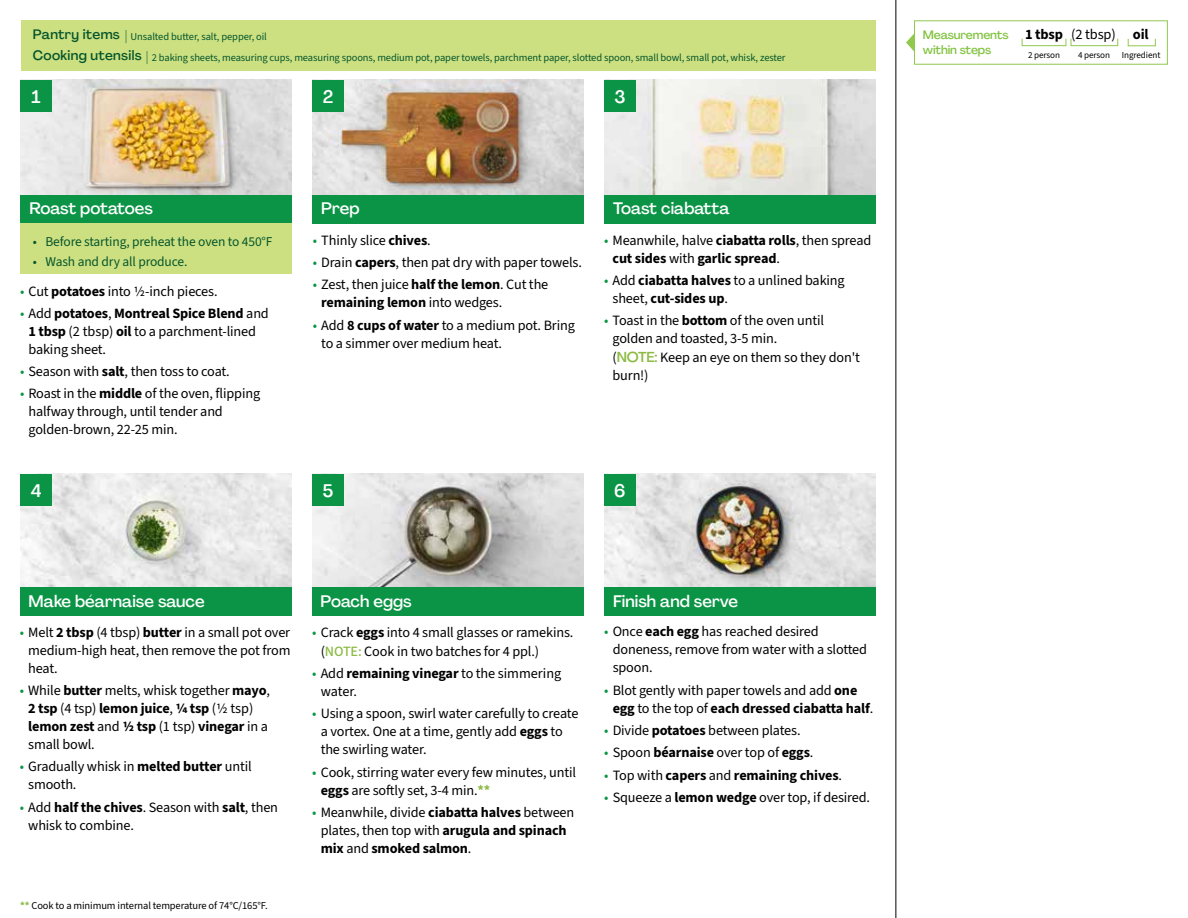
<style>
.page{position:relative;width:1188px;height:918px;background:#fff}
.page>*{position:absolute;margin:0;border:0;box-sizing:border-box;transform-origin:0 0}
.t1{font:500 18px "Agrandir";color:#fff}
.t2{font:500 16.5px "Agrandir";color:#fff}
.t3{font:700 14.4px "Source Sans 3";letter-spacing:-.01em;color:#000}
.t4{font:14.25px/18px "Source Sans 3";letter-spacing:-.01em;color:#000}
.t5{font:700 14.25px/18px "Source Sans 3";letter-spacing:-.01em;color:#000}
.t6{font:13.5px "Source Sans 3";letter-spacing:-.01em;color:#05562c}
.t7{font:500 13.5px "Agrandir";letter-spacing:.025em;color:#05562c}
.t8{font:500 12px/15.8px "Agrandir";letter-spacing:-.01em;color:#82c341}
.t9{font:10.5px "Source Sans 3";letter-spacing:-.01em;color:#05562c}
.t10{font:10.5px "Source Sans 3";letter-spacing:-.01em;color:#000}
.t11{font:9.15px "Source Sans 3";letter-spacing:-.01em;color:#000}
.s1{font-family:"Agrandir";font-weight:500;font-size:13.5px}
.s2{color:#0b9446}
.s3{font-weight:700}
.s4{font-weight:400;color:#0b9446}
.s5{font-weight:400}
.s6{font-family:"Agrandir";font-weight:500;color:#8cba42}
.s7{font-weight:700;color:#8cba42}
.s8{font-weight:500;color:#8cba42}
</style>
<div class="page">
<img style="left:20px;top:474px;width:272px;height:113px">
<img style="left:312px;top:474px;width:272px;height:113px">
<img style="left:604px;top:473px;width:272px;height:114px">
<img style="left:20px;top:80px;width:272px;height:115px">
<img style="left:312px;top:80px;width:272px;height:115px">
<img style="left:604px;top:80px;width:272px;height:115px">
<div style="left:312px;top:195px;width:272px;height:29px;background:#0b9446"></div>
<div style="left:20px;top:195px;width:272px;height:29px;background:#0b9446"></div>
<div style="left:20px;top:587px;width:272px;height:29px;background:#0b9446"></div>
<div style="left:312px;top:587px;width:272px;height:29px;background:#0b9446"></div>
<div style="left:604px;top:587px;width:272px;height:29px;background:#0b9446"></div>
<div style="left:604px;top:195px;width:272px;height:29px;background:#0b9446"></div>
<div style="left:21px;top:20px;width:855px;height:51px;background:#cde081"></div>
<div style="left:20px;top:224px;width:272px;height:50px;background:#cde081"></div>
<hr style="left:896px;top:0;width:1px;height:918px;background:#000">
<div style="left:20px;top:474px;width:32px;height:32px;background:#0b9446"></div>
<div style="left:20px;top:80px;width:32px;height:32px;background:#0b9446"></div>
<div style="left:312px;top:474px;width:32px;height:32px;background:#0b9446"></div>
<div style="left:312px;top:80px;width:32px;height:32px;background:#0b9446"></div>
<div style="left:604px;top:474px;width:32px;height:32px;background:#0b9446"></div>
<div style="left:604px;top:80px;width:32px;height:32px;background:#0b9446"></div>
<div style="left:914px;top:20px;width:254px;height:45px;border:1px solid #91c84e"></div>
<div style="left:1022px;top:38px;width:44px;height:8px;border:1px solid #91c84e"></div>
<div style="left:1071px;top:38px;width:47px;height:8px;border:1px solid #91c84e"></div>
<div style="left:1128px;top:38px;width:28px;height:8px;border:1px solid #91c84e"></div>
<svg style="left:906px;top:33px;width:9px;height:19px"></svg>
<p class="t9" style="left:33px;top:30px;width:236px"><span class="s1">Pantry items |</span> Unsalted butter, salt, pepper, oil</p>
<p class="t7" style="left:33px;top:47px;width:110px">Cooking utensils</p>
<p class="t9" style="left:146px;top:51px;width:641px"><span class="s1">|</span> 2 baking sheets, measuring cups, measuring spoons, medium pot, paper towels, parchment paper, slotted spoon, small bowl, small pot, whisk, zester</p>
<p class="t1" style="left:32px;top:86px;width:11px">1</p>
<p class="t1" style="left:323px;top:86px;width:12px">2</p>
<p class="t1" style="left:614px;top:85px;width:13px">3</p>
<p class="t2" style="left:29px;top:198px;width:125px">Roast potatoes</p>
<p class="t2" style="left:321px;top:198px;width:40px">Prep</p>
<p class="t2" style="left:613px;top:198px;width:118px">Toast ciabatta</p>
<p class="t6" style="left:33px;top:233px;width:241px">• Before starting, preheat the oven to 450°F</p>
<p class="t6" style="left:33px;top:253px;width:156px">• Wash and dry all produce.</p>
<p class="t4" style="left:20px;top:282px;width:199px"><span class="s2">•</span> Cut <span class="s3">potatoes</span> into 1/2-inch pieces.</p>
<p class="t4" style="left:29px;top:304px;width:242px;text-indent:-9px"><span class="s2">•</span> Add <span class="s3">potatoes</span>, <span class="s3">Montreal Spice Blend</span> and<br><span class="s3">1 tbsp</span> (2 tbsp) <span class="s3">oil</span> to a parchment-lined baking sheet.</p>
<p class="t4" style="left:20px;top:362px;width:211px"><span class="s2">•</span> Season with <span class="s3">salt</span>, then toss to coat.</p>
<p class="t4" style="left:29px;top:385px;width:233px;text-indent:-9px"><span class="s2">•</span> Roast in the <span class="s3">middle</span> of the oven, flipping halfway through, until tender and golden-brown, 22-25 min.</p>
<p class="t4" style="left:313px;top:231px;width:120px"><span class="s2">•</span> Thinly slice <span class="s3">chives</span>.</p>
<p class="t4" style="left:313px;top:253px;width:271px"><span class="s2">•</span> Drain <span class="s3">capers</span>, then pat dry with paper towels.</p>
<p class="t4" style="left:321px;top:276px;width:229px;text-indent:-9px"><span class="s2">•</span> Zest, then juice <span class="s3">half the lemon</span>. Cut the <span class="s3">remaining lemon</span> into wedges.</p>
<p class="t4" style="left:321px;top:316px;width:255px;text-indent:-9px"><span class="s2">•</span> Add <span class="s3">8 cups of water</span> to a medium pot. Bring to a simmer over medium heat.</p>
<p class="t5" style="left:613px;top:231px;width:260px;text-indent:-9px"><span class="s4">•</span> <span class="s5">Meanwhile, halve</span> ciabatta rolls<span class="s5">, then spread </span>cut sides <span class="s5">with</span> garlic spread<span class="s5">.</span></p>
<p class="t4" style="left:613px;top:271px;width:234px;text-indent:-9px"><span class="s2">•</span> Add <span class="s3">ciabatta halves</span> to a unlined baking sheet, <span class="s3">cut-sides up</span>.</p>
<p class="t4" style="left:613px;top:311px;width:249px;text-indent:-9px"><span class="s2">•</span> Toast in the <span class="s3">bottom</span> of the oven until golden and toasted, 3-5 min.<br>(<span class="s6">NOTE:</span> Keep an eye on them so they don't burn!)</p>
<p class="t1" style="left:31px;top:479px;width:12px">4</p>
<p class="t1" style="left:323px;top:479px;width:12px">5</p>
<p class="t1" style="left:614px;top:479px;width:13px">6</p>
<p class="t2" style="left:29px;top:591px;width:178px">Make béarnaise sauce</p>
<p class="t2" style="left:321px;top:591px;width:93px">Poach eggs</p>
<p class="t2" style="left:613px;top:591px;width:127px">Finish and serve</p>
<p class="t4" style="left:28px;top:623px;width:264px;text-align:justify;text-indent:-9px"><span class="s2">•</span> Melt <span class="s3">2 tbsp</span> (4 tbsp) <span class="s3">butter</span> in a small pot over medium-high heat, then remove the pot from heat.</p>
<p class="t4" style="left:28px;top:681px;width:243px;text-indent:-9px"><span class="s2">•</span> While <span class="s3">butter</span> melts, whisk together <span class="s3">mayo</span>, <span class="s3">2 tsp</span> (4 tsp) <span class="s3">lemon juice</span>, <span class="s3">1/4 tsp</span> (1/2 tsp) <span class="s3">lemon zest</span> and <span class="s3">1/2 tsp</span> (1 tsp) <span class="s3">vinegar</span> in a small bowl.</p>
<p class="t4" style="left:28px;top:758px;width:225px;text-indent:-9px"><span class="s2">•</span> Gradually whisk in <span class="s3">melted butter</span> until smooth.</p>
<p class="t4" style="left:28px;top:798px;width:251px;text-indent:-9px"><span class="s2">•</span> Add <span class="s3">half the chives</span>. Season with <span class="s3">salt</span>, then whisk to combine.</p>
<p class="t10" style="left:20px;top:898px;width:249px"><span class="s7">**</span> Cook to a minimum internal temperature of 74°C/165°F.</p>
<p class="t4" style="left:321px;top:623px;width:254px;line-height:19px;text-indent:-9px"><span class="s2">•</span> Crack <span class="s3">eggs</span> into 4 small glasses or ramekins. (<span class="s8">NOTE:</span> Cook in two batches for 4 ppl.)</p>
<p class="t4" style="left:321px;top:664px;width:242px;text-indent:-9px"><span class="s2">•</span> Add <span class="s3">remaining vinegar</span> to the simmering water.</p>
<p class="t4" style="left:321px;top:705px;width:259px;text-indent:-9px"><span class="s2">•</span> Using a spoon, swirl water carefully to create a vortex. One at a time, gently add <span class="s3">eggs</span> to the swirling water.</p>
<p class="t4" style="left:321px;top:763px;width:257px;text-indent:-9px"><span class="s2">•</span> Cook, stirring water every few minutes, until <span class="s3">eggs</span> are softly set, 3-4 min.<span class="s7">**</span></p>
<p class="t5" style="left:321px;top:803px;width:255px;text-indent:-9px"><span class="s4">•</span> <span class="s5">Meanwhile, divide</span> ciabatta halves <span class="s5">between plates, then top with</span> arugula and spinach mix <span class="s5">and</span> smoked salmon<span class="s5">.</span></p>
<p class="t4" style="left:613px;top:623px;width:256px;text-indent:-9px"><span class="s2">•</span> Once <span class="s3">each egg</span> has reached desired doneness, remove from water with a slotted spoon.</p>
<p class="t4" style="left:613px;top:681px;width:262px;text-indent:-9px"><span class="s2">•</span> Blot gently with paper towels and add <span class="s3">one egg</span> to the top of <span class="s3">each dressed ciabatta half</span>.</p>
<p class="t4" style="left:604px;top:721px;width:198px"><span class="s2">•</span> Divide <span class="s3">potatoes</span> between plates.</p>
<p class="t4" style="left:604px;top:744px;width:211px"><span class="s2">•</span> Spoon <span class="s3">béarnaise</span> over top of <span class="s3">eggs</span>.</p>
<p class="t5" style="left:604px;top:766px;width:240px"><span class="s4">•</span> <span class="s5">Top with</span> capers <span class="s5">and</span> remaining chives<span class="s5">.</span></p>
<p class="t4" style="left:604px;top:788px;width:267px"><span class="s2">•</span> Squeeze a <span class="s3">lemon wedge</span> over top, if desired.</p>
<p class="t8" style="left:923px;top:26px;width:87px">Measurements within steps</p>
<p class="t3" style="left:1025px;top:25px;width:125px">1 tbsp <span class="s5">(2 tbsp)</span> oil</p>
<p class="t11" style="left:1028px;top:49px;width:34px">2 person</p>
<p class="t11" style="left:1078px;top:49px;width:34px">4 person</p>
<p class="t11" style="left:1122px;top:49px;width:40px">Ingredient</p>
</div>
